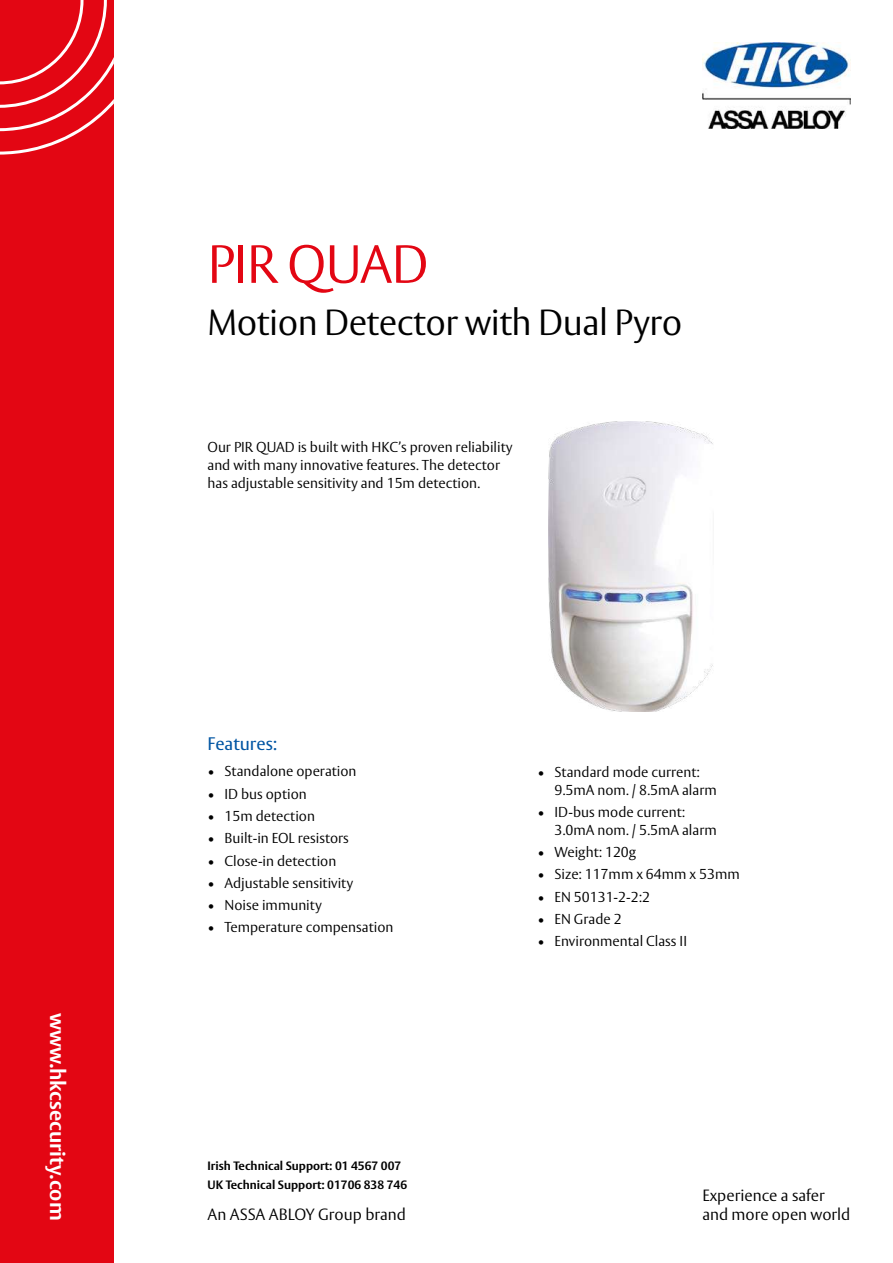
<style>
.page{position:relative;width:893px;height:1263px;background:#fff}
.page>*{position:absolute;margin:0;border:0;box-sizing:border-box;transform-origin:0 0}
.t1{font:300 53.1px "ASSA Vesta";letter-spacing:-.015em;color:#e30613}
.t2{font:300 36px "ASSA Vesta";letter-spacing:-.015em;color:#000}
.t3{font:700 21px "ASSA Vesta";color:#fff}
.t4{font:18px "ASSA Vesta";color:#0155a3}
.t5{font:300 16.2px "ASSA Vesta";color:#000}
.t6{font:300 14.25px/18px "ASSA Vesta";color:#000}
.t7{font:700 12px/18.6px "ASSA Vesta";color:#000}
</style>
<div class="page">
<div style="left:0;top:0;width:114px;height:1263px;background:#e30613"></div>
<svg style="left:0;top:0;width:114px;height:155px"></svg>
<img style="left:702px;top:43px;width:148px;height:86px">
<img style="left:549px;top:421px;width:164px;height:291px">
<h3 class="t3" style="left:70px;top:1013px;width:209px;rotate:90deg">www.hkcsecurity.com</h3>
<h1 class="t1" style="left:207px;top:232px;width:222px">PIR QUAD</h1>
<h2 class="t2" style="left:207px;top:300px;width:476px">Motion Detector with Dual Pyro</h2>
<p class="t6" style="left:207px;top:438px;width:307px">Our PIR QUAD is built with HKC’s proven reliability and with many innovative features. The detector has adjustable sensitivity and 15m detection.</p>
<p class="t4" style="left:207px;top:732px;width:71px">Features:</p>
<p class="t6" style="left:207px;top:763px;width:151px">• Standalone operation</p>
<p class="t6" style="left:207px;top:785px;width:101px">• ID bus option</p>
<p class="t6" style="left:207px;top:808px;width:109px">• 15m detection</p>
<p class="t6" style="left:207px;top:830px;width:143px">• Built-in EOL resistors</p>
<p class="t6" style="left:207px;top:852px;width:130px">• Close-in detection</p>
<p class="t6" style="left:207px;top:874px;width:147px">• Adjustable sensitivity</p>
<p class="t6" style="left:207px;top:897px;width:116px">• Noise immunity</p>
<p class="t6" style="left:207px;top:919px;width:187px">• Temperature compensation</p>
<p class="t7" style="left:207px;top:1157px;width:201px">Irish Technical Support: 01 4567 007<br>UK Technical Support: 01706 838 746</p>
<p class="t6" style="left:554px;top:763px;width:164px;text-indent:-17px">• Standard mode current:<br>9.5mA nom. / 8.5mA alarm</p>
<p class="t6" style="left:554px;top:803px;width:164px;text-indent:-17px">• ID-bus mode current:<br>3.0mA nom. / 5.5mA alarm</p>
<p class="t6" style="left:537px;top:844px;width:100px">• Weight: 120g</p>
<p class="t6" style="left:537px;top:866px;width:204px">• Size: 117mm x 64mm x 53mm</p>
<p class="t6" style="left:537px;top:888px;width:114px">• EN 50131-2-2:2</p>
<p class="t6" style="left:537px;top:910px;width:86px">• EN Grade 2</p>
<p class="t6" style="left:537px;top:933px;width:151px">• Environmental Class II</p>
<p class="t5" style="left:702px;top:1186px;width:124px">Experience a safer</p>
<p class="t5" style="left:207px;top:1205px;width:200px">An ASSA ABLOY Group brand</p>
<p class="t5" style="left:702px;top:1205px;width:149px">and more open world</p>
</div>
